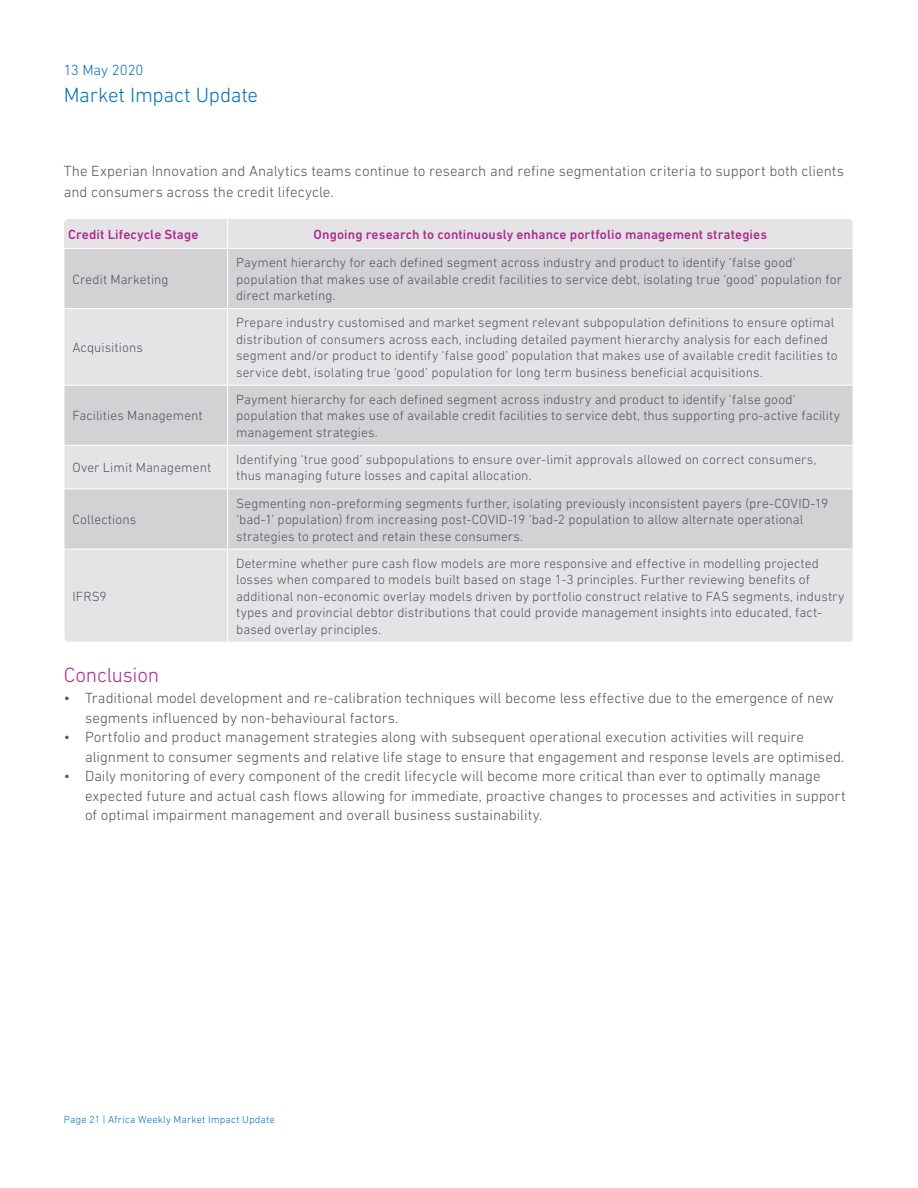
<style>
.page{position:relative;width:918px;height:1188px;background:#fff}
.page>*{position:absolute;margin:0;border:0;box-sizing:border-box;transform-origin:0 0}
.t1{font:300 21px "DIN Next W1 G";letter-spacing:-.015em;color:#0773bb}
.Headline_14_16{font:300 21px "DIN Next W1 G";letter-spacing:-.01em;color:#ac2b91}
.Body_text_10_14{font:300 15px/19.5px "DIN Next W1 G";color:#50555b}
.t2{font:300 15px "DIN Next W1 G";letter-spacing:-.005em;color:#0773bb}
.Cell_Body_9_11{font:300 13.5px/16.5px "DIN Next W1 G";letter-spacing:.005em;color:#50555b}
.Cell_Header_9_11{font:500 13.5px "DIN Next W1 G";letter-spacing:.01em;color:#ac2b91}
.t3{font:300 10.5px "DIN Next W1 G";letter-spacing:.015em;color:#0773bb}
</style>
<div class="page">
<div style="left:65px;top:219px;width:788px;height:423px;background:#e5e3e5"></div>
<svg style="left:65px;top:249px;width:788px;height:300px;background:#d9d8db"></svg>
<svg style="left:227px;top:219px;width:1px;height:29px"></svg>
<hr style="left:64px;top:248px;width:164px;height:1px;background:#fff">
<hr style="left:228px;top:248px;width:625px;height:1px;background:#fff">
<hr style="left:227px;top:249px;width:1px;height:59px;background:#fff">
<hr style="left:227px;top:309px;width:1px;height:76px;background:#fff">
<hr style="left:227px;top:386px;width:1px;height:59px;background:#fff">
<hr style="left:227px;top:446px;width:1px;height:43px;background:#fff">
<hr style="left:227px;top:489px;width:1px;height:60px;background:#fff">
<hr style="left:227px;top:549px;width:1px;height:93px;background:#fff">
<hr style="left:64px;top:308px;width:164px;height:1px;background:#fff">
<hr style="left:64px;top:385px;width:164px;height:1px;background:#fff">
<hr style="left:64px;top:445px;width:164px;height:1px;background:#fff">
<hr style="left:64px;top:489px;width:164px;height:1px;background:#fff">
<hr style="left:64px;top:549px;width:164px;height:1px;background:#fff">
<hr style="left:228px;top:308px;width:625px;height:1px;background:#fff">
<hr style="left:228px;top:385px;width:625px;height:1px;background:#fff">
<hr style="left:228px;top:445px;width:625px;height:1px;background:#fff">
<hr style="left:228px;top:489px;width:625px;height:1px;background:#fff">
<hr style="left:228px;top:549px;width:625px;height:1px;background:#fff">
<div style="left:60px;top:214px;width:798px;height:433px;border:4px solid #fff;border-radius:9px"></div>
<p class="t2" style="left:64px;top:61px;width:81px">13 May 2020</p>
<h1 class="t1" style="left:64px;top:82px;width:196px">Market Impact Update</h1>
<p class="Body_text_10_14" style="left:64px;top:160px;width:782px;line-height:21px">The Experian Innovation and Analytics teams continue to research and refine segmentation criteria to support both clients and consumers across the credit lifecycle.</p>
<p class="Cell_Header_9_11" style="left:68px;top:226px;width:132px">Credit Lifecycle Stage</p>
<p class="Cell_Header_9_11" style="left:314px;top:226px;width:455px">Ongoing research to continuously enhance portfolio management strategies</p>
<p class="Cell_Body_9_11" style="left:72px;top:271px;width:98px">Credit Marketing</p>
<p class="Cell_Body_9_11" style="left:236px;top:254px;width:607px">Payment hierarchy for each defined segment across industry and product to identify ‘false good’ population that makes use of available credit facilities to service debt, isolating true ‘good’ population for direct marketing.</p>
<p class="Cell_Body_9_11" style="left:72px;top:339px;width:72px">Acquisitions</p>
<p class="Cell_Body_9_11" style="left:72px;top:407px;width:132px">Facilities Management</p>
<p class="Cell_Body_9_11" style="left:236px;top:314px;width:603px">Prepare industry customised and market segment relevant subpopulation definitions to ensure optimal distribution of consumers across each, including detailed payment hierarchy analysis for each defined segment and/or product to identify ‘false good’ population that makes use of available credit facilities to service debt, isolating true ‘good’ population for long term business beneficial acquisitions.</p>
<p class="Cell_Body_9_11" style="left:236px;top:391px;width:606px">Payment hierarchy for each defined segment across industry and product to identify ‘false good’ population that makes use of available credit facilities to service debt, thus supporting pro-active facility management strategies.</p>
<p class="Cell_Body_9_11" style="left:72px;top:459px;width:140px">Over Limit Management</p>
<p class="Cell_Body_9_11" style="left:236px;top:451px;width:582px">Identifying ‘true good’ subpopulations to ensure over-limit approvals allowed on correct consumers, thus managing future losses and capital allocation.</p>
<p class="Cell_Body_9_11" style="left:72px;top:511px;width:65px">Collections</p>
<p class="Cell_Body_9_11" style="left:236px;top:495px;width:594px">Segmenting non-preforming segments further, isolating previously inconsistent payers (pre-COVID-19 ‘bad-1’ population) from increasing post-COVID-19 ‘bad-2 population to allow alternate operational strategies to protect and retain these consumers.</p>
<p class="Cell_Body_9_11" style="left:72px;top:588px;width:36px">IFRS9</p>
<p class="Cell_Body_9_11" style="left:236px;top:555px;width:610px">Determine whether pure cash flow models are more responsive and effective in modelling projected losses when compared to models built based on stage 1-3 principles. Further reviewing benefits of additional non-economic overlay models driven by portfolio construct relative to FAS segments, industry types and provincial debtor distributions that could provide management insights into educated, fact&shy;based overlay principles.</p>
<p class="Headline_14_16" style="left:64px;top:662px;width:97px">Conclusion</p>
<p class="Body_text_10_14" style="left:85px;top:688px;width:750px;text-indent:-21px">• Traditional model development and re-calibration techniques will become less effective due to the emergence of new segments influenced by non-behavioural factors.</p>
<p class="Body_text_10_14" style="left:85px;top:727px;width:759px;text-indent:-21px">• Portfolio and product management strategies along with subsequent operational execution activities will require alignment to consumer segments and relative life stage to ensure that engagement and response levels are optimised.</p>
<p class="Body_text_10_14" style="left:85px;top:766px;width:762px;text-indent:-21px">• Daily monitoring of every component of the credit lifecycle will become more critical than ever to optimally manage expected future and actual cash flows allowing for immediate, proactive changes to processes and activities in support of optimal impairment management and overall business sustainability.</p>
<p class="t3" style="left:64px;top:1113px;width:212px">Page 21 | Africa Weekly Market Impact Update</p>
</div>
